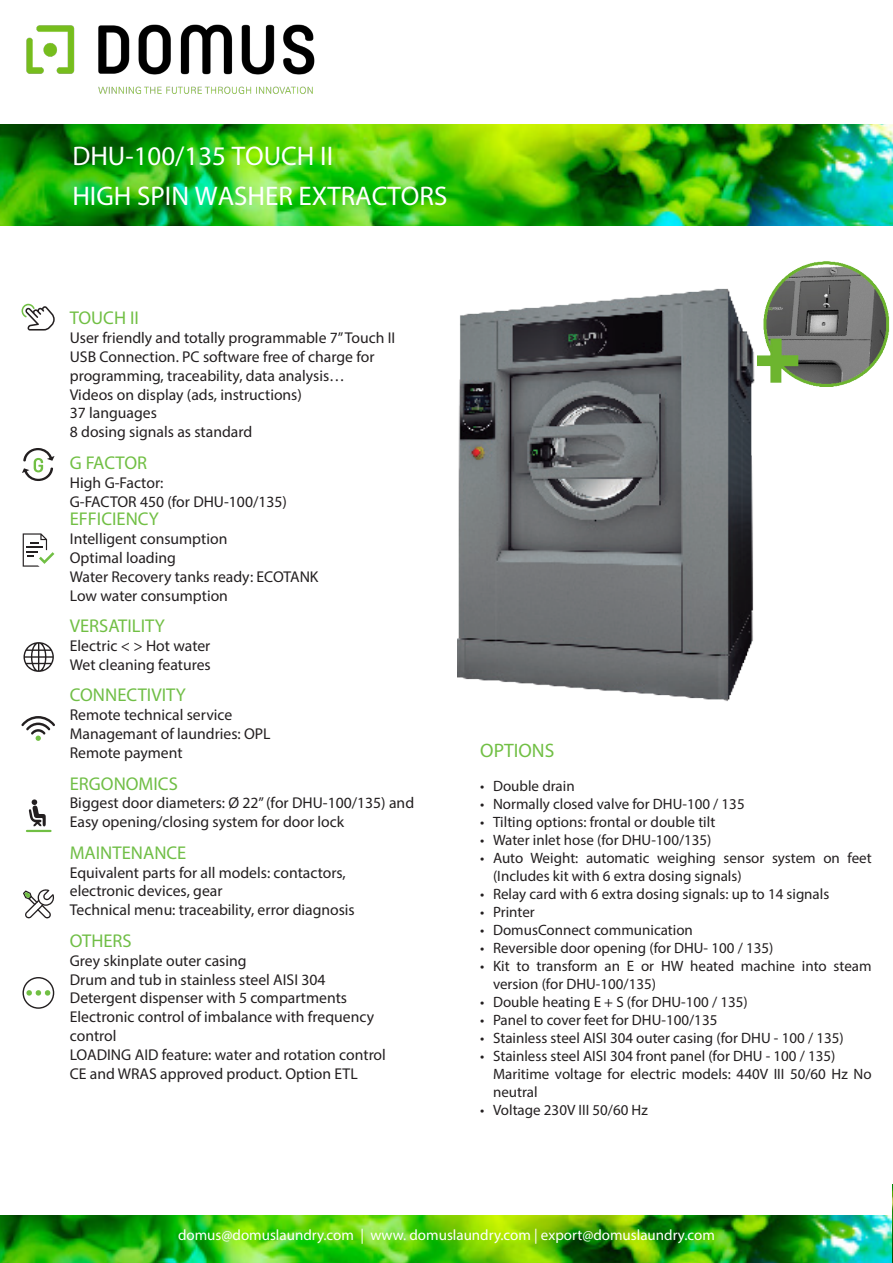
<style>
.page{position:relative;width:893px;height:1263px;background:#fff}
.page>*{position:absolute;margin:0;border:0;box-sizing:border-box;transform-origin:0 0}
.t1{font:27px "Myriad Pro";color:#fff}
.t2{font:19.5px "Myriad Pro";color:#71bf44}
.t3{font:18.6px "Myriad Pro";color:#70be46}
.t4{font:18.6px "Myriad Pro";color:#71bf44}
.t5{font:15.6px/18.8px "Myriad Pro";color:#231f20}
.t6{font:15px/18px "Myriad Pro";color:#231f20}
.t7{font:15px "Myriad Pro";color:#fff}
</style>
<div class="page">
<img style="left:26px;top:24px;width:289px;height:70px">
<img style="left:0;top:124px;width:893px;height:101px">
<img style="left:0;top:1216px;width:892px;height:47px">
<img style="left:892px;top:1184px;width:1px;height:79px">
<svg style="left:22px;top:304px;width:33px;height:27px"></svg>
<svg style="left:29px;top:799px;width:17px;height:27px"></svg>
<hr style="left:27px;top:830px;width:24px;height:2px;background:#71bf44">
<svg style="left:23px;top:533px;width:31px;height:34px"></svg>
<svg style="left:23px;top:889px;width:31px;height:29px"></svg>
<svg style="left:22px;top:448px;width:33px;height:33px"></svg>
<svg style="left:23px;top:642px;width:31px;height:30px"></svg>
<svg style="left:21px;top:716px;width:34px;height:25px"></svg>
<svg style="left:23px;top:977px;width:31px;height:32px"></svg>
<img style="left:458px;top:288px;width:297px;height:413px">
<img style="left:758px;top:261px;width:132px;height:126px">
<p class="t1" style="left:72px;top:139px;width:262px">DHU-100/135 TOUCH II</p>
<p class="t1" style="left:72px;top:179px;width:376px">HIGH SPIN WASHER EXTRACTORS</p>
<p class="t4" style="left:70px;top:307px;width:71px">TOUCH II</p>
<p class="t5" style="left:70px;top:328px;width:327px">User friendly and totally programmable 7” Touch II</p>
<p class="t5" style="left:70px;top:347px;width:306px">USB Connection. PC software free of charge for</p>
<p class="t5" style="left:70px;top:366px;width:276px">programming, traceability, data analysis…</p>
<p class="t5" style="left:70px;top:385px;width:234px">Videos on display (ads, instructions)</p>
<p class="t5" style="left:70px;top:404px;width:89px">37 languages</p>
<p class="t5" style="left:70px;top:422px;width:184px">8 dosing signals as standard</p>
<p class="t4" style="left:70px;top:451px;width:79px">G FACTOR</p>
<p class="t5" style="left:70px;top:473px;width:95px">High G-Factor:</p>
<p class="t5" style="left:70px;top:492px;width:219px">G-FACTOR 450 (for DHU-100/135)</p>
<p class="t4" style="left:70px;top:508px;width:90px">EFFICIENCY</p>
<p class="t5" style="left:70px;top:529px;width:159px">Intelligent consumption</p>
<p class="t5" style="left:70px;top:548px;width:108px">Optimal loading</p>
<p class="t5" style="left:70px;top:567px;width:250px">Water Recovery tanks ready: ECOTANK</p>
<p class="t5" style="left:70px;top:586px;width:160px">Low water consumption</p>
<p class="t4" style="left:70px;top:614px;width:97px">VERSATILITY</p>
<p class="t5" style="left:70px;top:636px;width:142px">Electric &lt; &gt; Hot water</p>
<p class="t5" style="left:70px;top:655px;width:142px">Wet cleaning features</p>
<p class="t3" style="left:70px;top:684px;width:118px">CONNECTIVITY</p>
<p class="t5" style="left:70px;top:705px;width:164px">Remote technical service</p>
<p class="t5" style="left:70px;top:724px;width:202px">Managemant of laundries: OPL</p>
<p class="t5" style="left:70px;top:743px;width:114px">Remote payment</p>
<p class="t3" style="left:70px;top:772px;width:110px">ERGONOMICS</p>
<p class="t5" style="left:70px;top:793px;width:346px">Biggest door diameters: Ø 22” (for DHU-100/135) and<br>Easy opening/closing system for door lock</p>
<p class="t3" style="left:70px;top:841px;width:118px">MAINTENANCE</p>
<p class="t5" style="left:70px;top:863px;width:278px">Equivalent parts for all models: contactors,</p>
<p class="t5" style="left:70px;top:881px;width:154px">electronic devices, gear</p>
<p class="t5" style="left:70px;top:900px;width:286px">Technical menu: traceability, error diagnosis</p>
<p class="t3" style="left:70px;top:929px;width:63px">OTHERS</p>
<p class="t5" style="left:70px;top:951px;width:178px">Grey skinplate outer casing</p>
<p class="t5" style="left:70px;top:970px;width:257px">Drum and tub in stainless steel AISI 304</p>
<p class="t5" style="left:70px;top:988px;width:279px">Detergent dispenser with 5 compartments</p>
<p class="t5" style="left:70px;top:1007px;width:306px">Electronic control of imbalance with frequency control</p>
<p class="t5" style="left:70px;top:1045px;width:318px">LOADING AID feature: water and rotation control</p>
<p class="t5" style="left:70px;top:1064px;width:289px">CE and WRAS approved product. Option ETL</p>
<p class="t2" style="left:480px;top:738px;width:76px">OPTIONS</p>
<p class="t6" style="left:480px;top:776px;width:96px">• Double drain</p>
<p class="t6" style="left:480px;top:794px;width:266px">• Normally closed valve for DHU-100 / 135</p>
<p class="t6" style="left:480px;top:812px;width:237px">• Tilting options: frontal or double tilt</p>
<p class="t6" style="left:480px;top:830px;width:233px">• Water inlet hose (for DHU-100/135)</p>
<p class="t6" style="left:493px;top:848px;width:380px;text-indent:-13px">• Auto Weight: automatic weighing sensor system on feet (Includes kit with 6 extra dosing signals)</p>
<p class="t6" style="left:480px;top:884px;width:351px">• Relay card with 6 extra dosing signals: up to 14 signals</p>
<p class="t6" style="left:480px;top:902px;width:56px">• Printer</p>
<p class="t6" style="left:480px;top:920px;width:214px">• DomusConnect communication</p>
<p class="t6" style="left:480px;top:938px;width:295px">• Reversible door opening (for DHU- 100 / 135)</p>
<p class="t6" style="left:493px;top:956px;width:380px;text-indent:-13px">• Kit to transform an E or HW heated machine into steam version (for DHU-100/135)</p>
<p class="t6" style="left:480px;top:992px;width:269px">• Double heating E + S (for DHU-100 / 135)</p>
<p class="t6" style="left:480px;top:1010px;width:239px">• Panel to cover feet for DHU-100/135</p>
<p class="t6" style="left:480px;top:1028px;width:365px">• Stainless steel AISI 304 outer casing (for DHU - 100 / 135)</p>
<p class="t6" style="left:493px;top:1046px;width:380px;text-indent:-13px">• Stainless steel AISI 304 front panel (for DHU - 100 / 135)<br>Maritime voltage for electric models: 440V III 50/60 Hz No neutral</p>
<p class="t6" style="left:480px;top:1100px;width:169px">• Voltage 230V III 50/60 Hz</p>
<p class="t7" style="left:178px;top:1226px;width:538px">domus@domuslaundry.com | www. domuslaundry.com | export@domuslaundry.com</p>
</div>
